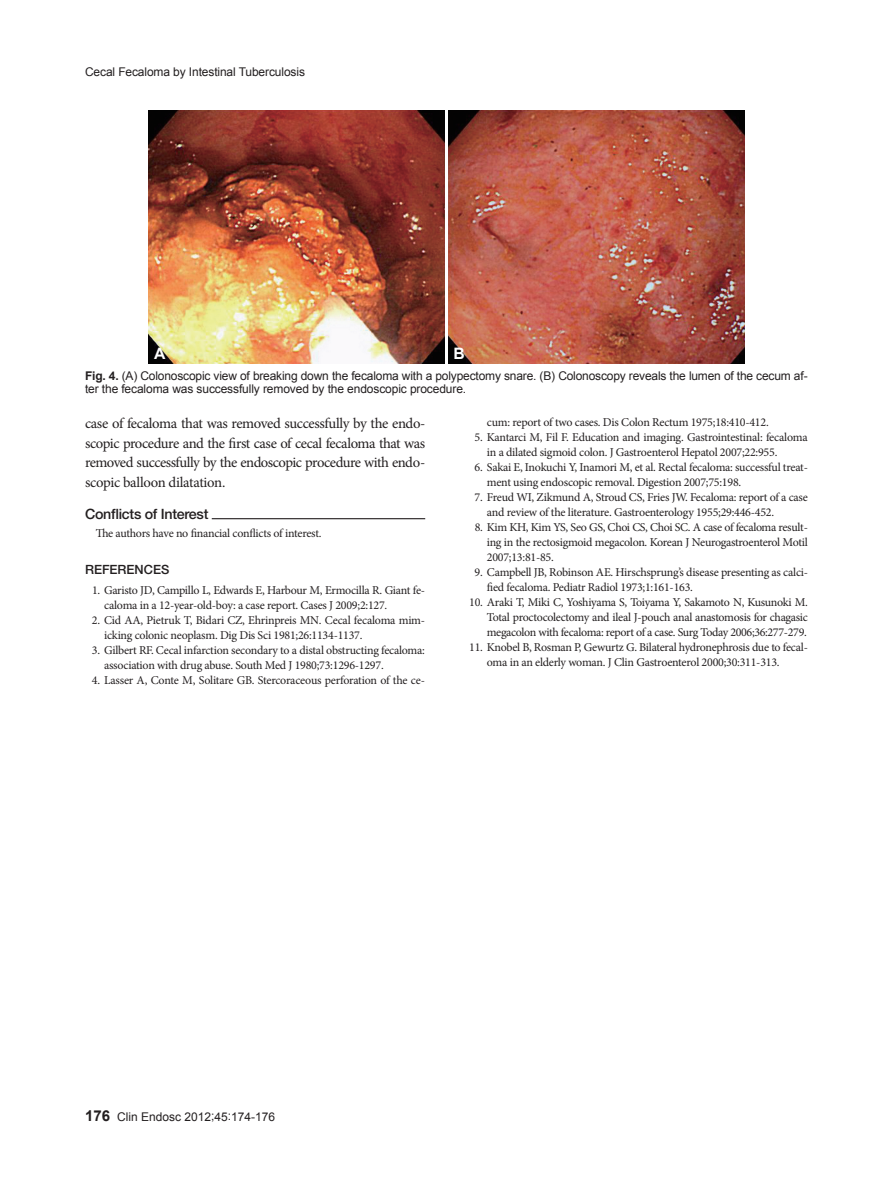
<style>
.page{position:relative;width:893px;height:1191px;background:#fff}
.page>*{position:absolute;margin:0;border:0;box-sizing:border-box;transform-origin:0 0}
.t1{font:700 15.75px "Arial";color:#fff}
.본문{font:14.7px/19.5px "Minion Pro";letter-spacing:-.03em;color:#231f20;text-align:justify}
.acknowledgments{font:500 14.25px "Helvetica Neue LT Std";letter-spacing:-.02em;color:#231f20}
.REF{font:500 12.75px "Helvetica Neue LT Std";color:#231f20}
.REF글{font:12px/15px "Minion Pro";letter-spacing:-.02em;color:#231f20}
.그림제목{font:12px/13.5px "Arial";letter-spacing:-.01em;color:#231f20}
.acknow_글{font:12px "Minion Pro";letter-spacing:-.025em;color:#231f20}
.s1{font-weight:700}
.s2{font-weight:700;font-size:15px}
</style>
<div class="page">
<hr style="left:212px;top:518px;width:213px;height:1px;background:#231f20">
<img style="left:149px;top:111px;width:295px;height:252px">
<img style="left:449px;top:111px;width:295px;height:253px">
<p class="그림제목" style="left:85px;top:65px;width:221px">Cecal Fecaloma by Intestinal Tuberculosis</p>
<p class="t1" style="left:154px;top:343px;width:13px">A</p>
<p class="t1" style="left:454px;top:343px;width:13px">B</p>
<p class="그림제목" style="left:85px;top:369px;width:724px"><span class="s1">Fig. 4.</span> (A) Colonoscopic view of breaking down the fecaloma with a polypectomy snare. (B) Colonoscopy reveals the lumen of the cecum af&shy;ter the fecaloma was successfully removed by the endoscopic procedure.</p>
<p class="본문" style="left:85px;top:414px;width:342px">case of fecaloma that was removed successfully by the endo&shy;scopic procedure and the first case of cecal fecaloma that was removed successfully by the endoscopic procedure with endo&shy;scopic balloon dilatation.</p>
<p class="acknowledgments" style="left:85px;top:505px;width:125px">Conflicts of Interest</p>
<p class="acknow_글" style="left:96px;top:524px;width:227px">The authors have no financial conflicts of interest.</p>
<p class="REF" style="left:85px;top:561px;width:86px">REFERENCES</p>
<p class="REF글" style="left:104px;top:582px;width:323px;text-indent:-12px">1. Garisto JD, Campillo L, Edwards E, Harbour M, Ermocilla R. Giant fe&shy;caloma in a 12-year-old-boy: a case report. Cases J 2009;2:127.</p>
<p class="REF글" style="left:104px;top:612px;width:323px;text-indent:-12px">2. Cid AA, Pietruk T, Bidari CZ, Ehrinpreis MN. Cecal fecaloma mim&shy;icking colonic neoplasm. Dig Dis Sci 1981;26:1134-1137.</p>
<p class="REF글" style="left:104px;top:642px;width:322px;text-indent:-12px">3. Gilbert RF. Cecal infarction secondary to a distal obstructing fecaloma: association with drug abuse. South Med J 1980;73:1296-1297.</p>
<p class="REF글" style="left:92px;top:672px;width:335px">4. Lasser A, Conte M, Solitare GB. Stercoraceous perforation of the ce-</p>
<p class="REF글" style="left:487px;top:415px;width:283px">cum: report of two cases. Dis Colon Rectum 1975;18:410-412.</p>
<p class="REF글" style="left:487px;top:430px;width:322px;text-indent:-12px">5. Kantarci M, Fil F. Education and imaging. Gastrointestinal: fecaloma in a dilated sigmoid colon. J Gastroenterol Hepatol 2007;22:955.</p>
<p class="REF글" style="left:487px;top:460px;width:323px;text-indent:-12px">6. Sakai E, Inokuchi Y, Inamori M, et al. Rectal fecaloma: successful treat&shy;ment using endoscopic removal. Digestion 2007;75:198.</p>
<p class="REF글" style="left:487px;top:490px;width:322px;text-indent:-12px">7. Freud WI, Zikmund A, Stroud CS, Fries JW. Fecaloma: report of a case and review of the literature. Gastroenterology 1955;29:446-452.</p>
<p class="REF글" style="left:487px;top:520px;width:323px;text-align:justify;text-indent:-12px">8. Kim KH, Kim YS, Seo GS, Choi CS, Choi SC. A case of fecaloma result&shy;ing in the rectosigmoid megacolon. Korean J Neurogastroenterol Motil 2007;13:81-85.</p>
<p class="REF글" style="left:487px;top:565px;width:323px;text-indent:-12px">9. Campbell JB, Robinson AE. Hirschsprung’s disease presenting as calci&shy;fied fecaloma. Pediatr Radiol 1973;1:161-163.</p>
<p class="REF글" style="left:487px;top:595px;width:323px;text-align:justify;text-indent:-18px">10. Araki T, Miki C, Yoshiyama S, Toiyama Y, Sakamoto N, Kusunoki M.<br>Total proctocolectomy and ileal J-pouch anal anastomosis for chagasic megacolon with fecaloma: report of a case. Surg Today 2006;36:277-279.</p>
<p class="REF글" style="left:487px;top:640px;width:323px;text-indent:-18px">11. Knobel B, Rosman P, Gewurtz G. Bilateral hydronephrosis due to fecal&shy;oma in an elderly woman. J Clin Gastroenterol 2000;30:311-313.</p>
<p class="그림제목" style="left:85px;top:1110px;width:192px"><span class="s2">176</span> Clin Endosc 2012;45:174-176</p>
</div>
